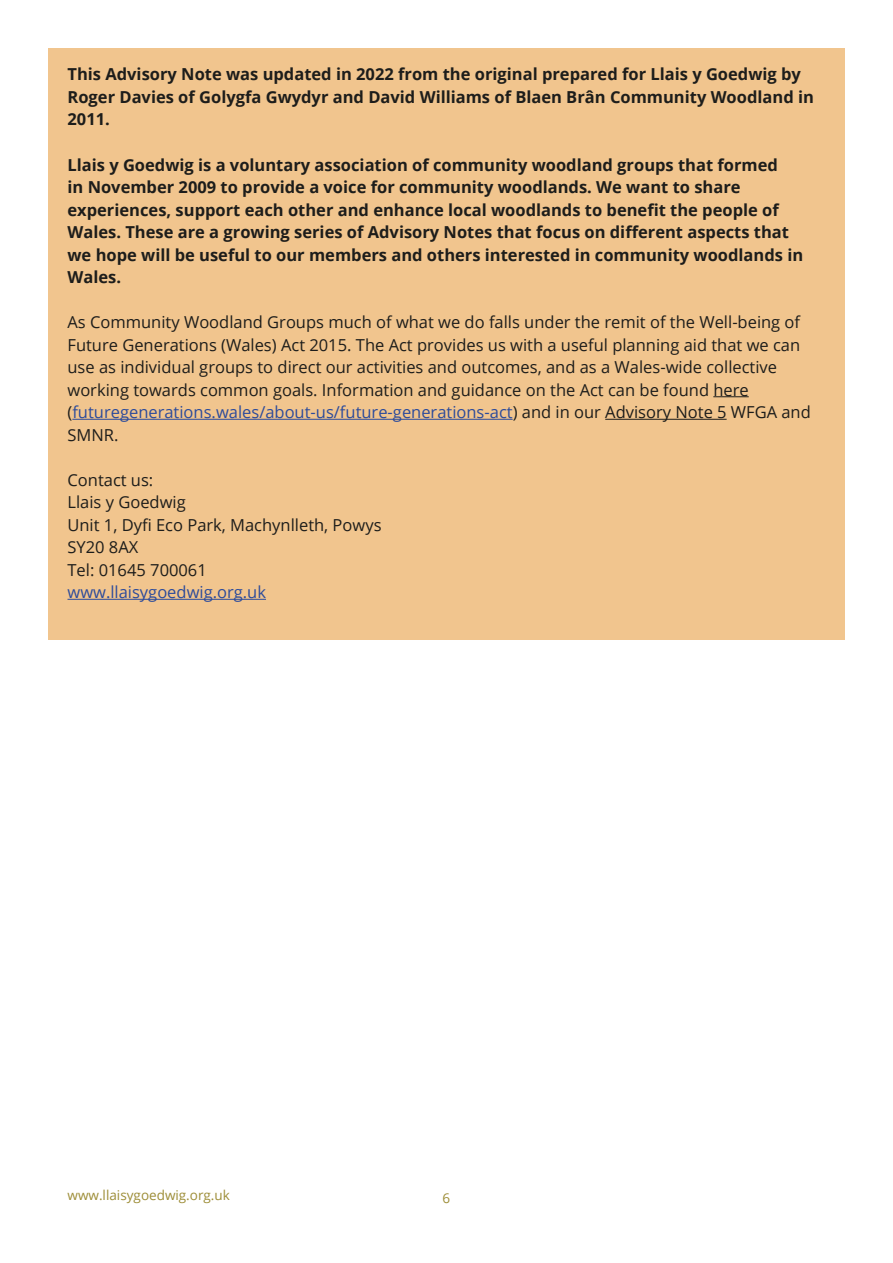
<style>
.page{position:relative;width:893px;height:1263px;background:#fff}
.page>*{position:absolute;margin:0;border:0;box-sizing:border-box;transform-origin:0 0}
.LlYG_Paragraph{font:700 16.5px/22.5px "Open Sans";color:#1d1d1b}
.LlYG_Paragraph-2{font:16.5px/22.5px "Open Sans";color:#1d1d1b}
.LlYG_Paragraph-3{font:16.5px "Open Sans";color:#2c4b9b}
.t1{font:13.5px "Open Sans";color:#9d8d37}
.s1{color:#2c4b9b}
</style>
<div class="page">
<div style="left:48px;top:48px;width:797px;height:592px;background:#f1c58e"></div>
<hr style="left:713px;top:396px;width:36px;height:1px;background:#1d1d1b">
<hr style="left:72px;top:419px;width:441px;height:1px;background:#2c4b9b">
<hr style="left:605px;top:419px;width:122px;height:1px;background:#1d1d1b">
<hr style="left:68px;top:599px;width:198px;height:1px;background:#2c4b9b">
<p class="LlYG_Paragraph" style="left:68px;top:63px;width:748px">This Advisory Note was updated in 2022 from the original prepared for Llais y Goedwig by<br>Roger Davies of Golygfa Gwydyr and David Williams of Blaen Brân Community Woodland in<br>2011.</p>
<p class="LlYG_Paragraph" style="left:68px;top:153px;width:737px">Llais y Goedwig is a voluntary association of community woodland groups that formed<br>in November 2009 to provide a voice for community woodlands. We want to share experiences, support each other and enhance local woodlands to benefit the people of Wales. These are a growing series of Advisory Notes that focus on different aspects that we hope will be useful to our members and others interested in community woodlands in Wales.</p>
<p class="LlYG_Paragraph-2" style="left:68px;top:310px;width:745px">As Community Woodland Groups much of what we do falls under the remit of the Well-being of Future Generations (Wales) Act 2015. The Act provides us with a useful planning aid that we can use as individual groups to direct our activities and outcomes, and as a Wales-wide collective working towards common goals. Information and guidance on the Act can be found here (<span class="s1">futuregenerations.wales/about-us/future-generations-act</span>) and in our Advisory Note 5 WFGA and SMNR.</p>
<p class="LlYG_Paragraph-2" style="left:68px;top:468px;width:87px">Contact us:</p>
<p class="LlYG_Paragraph-2" style="left:68px;top:490px;width:120px">Llais y Goedwig</p>
<p class="LlYG_Paragraph-2" style="left:68px;top:513px;width:316px">Unit 1, Dyfi Eco Park, Machynlleth, Powys</p>
<p class="LlYG_Paragraph-2" style="left:68px;top:535px;width:72px">SY20 8AX</p>
<p class="LlYG_Paragraph-2" style="left:68px;top:558px;width:141px">Tel: 01645 700061</p>
<p class="LlYG_Paragraph-3" style="left:68px;top:581px;width:200px">www.llaisygoedwig.org.uk</p>
<p class="t1" style="left:68px;top:1185px;width:164px">www.llaisygoedwig.org.uk</p>
<p class="t1" style="left:443px;top:1188px;width:9px">6</p>
</div>
